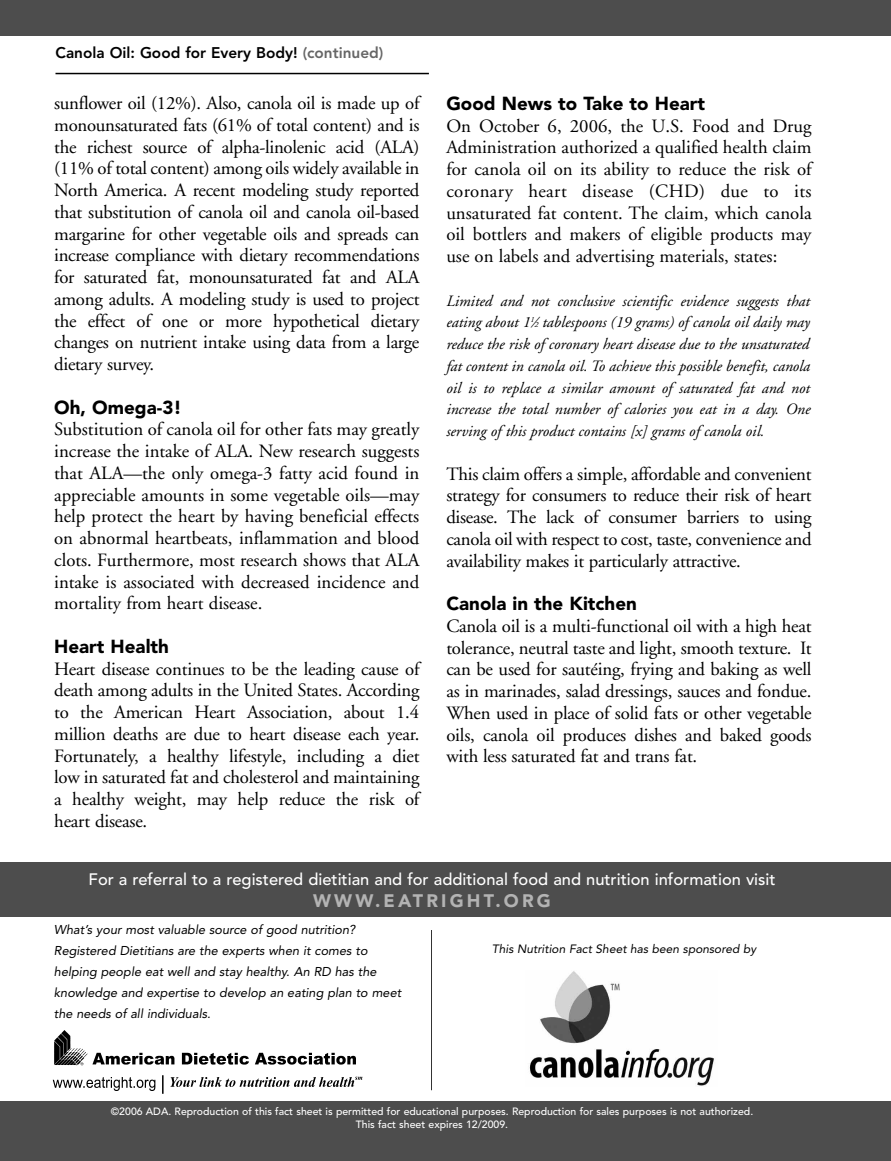
<style>
.page{position:relative;width:891px;height:1161px;background:#fff}
.page>*{position:absolute;margin:0;border:0;box-sizing:border-box;transform-origin:0 0}
.t1{font:18.75px/21.8px "Adobe Garamond";letter-spacing:-.01em;color:#000;text-align:justify}
.t2{font:900 18.75px "Avenir";color:#000}
.t3{font:900 18px "Avenir";letter-spacing:.175em;color:#b3b3b3}
.t4{font:500 16.5px "Avenir";color:#fff}
.t5{font:italic 15.75px/21.8px "Adobe Garamond";color:#000;text-align:justify}
.t6{font:800 15.3px "Avenir";color:#000}
.t7{font:italic 12.75px/21px "Avenir LT Std";color:#000}
.t8{font:italic 12px "Avenir LT Std";color:#000}
.t9{font:500 10.5px/13px "Avenir";color:#fff;text-align:center}
.s1{color:#666}
.s2{font-size:7.8px}
</style>
<div class="page">
<hr style="left:56px;top:73px;width:373px;height:1px;background:#000">
<div style="left:0;top:0;width:891px;height:36px;background:#4d4d4d"></div>
<div style="left:0;top:863px;width:891px;height:54px;background:#4d4d4d"></div>
<img style="left:54px;top:1031px;width:34px;height:35px">
<img style="left:92px;top:1052px;width:264px;height:13px">
<img style="left:170px;top:1076px;width:193px;height:11px">
<img style="left:52px;top:1077px;width:104px;height:13px">
<svg style="left:162px;top:1075px;width:2px;height:19px"></svg>
<div style="left:0;top:1101px;width:891px;height:60px;background:#4d4d4d"></div>
<hr style="left:431px;top:930px;width:1px;height:160px;background:#333">
<img style="left:529px;top:971px;width:185px;height:115px">
<p class="t6" style="left:56px;top:47px;width:329px">Canola Oil: Good for Every Body! <span class="s1">(continued)</span></p>
<p class="t1" style="left:54px;top:94px;width:367px">sunflower oil (12%). Also, canola oil is made up of monounsaturated fats (61% of total content) and is the richest source of alpha-linolenic acid (ALA) (11% of total content) among oils widely available in North America. A recent modeling study reported that substitution of canola oil and canola oil-based margarine for other vegetable oils and spreads can increase compliance with dietary recommendations for saturated fat, monounsaturated fat and ALA among adults. A modeling study is used to project the effect of one or more hypothetical dietary changes on nutrient intake using data from a large dietary survey.</p>
<p class="t2" style="left:54px;top:399px;width:129px">Oh, Omega-3!</p>
<p class="t1" style="left:54px;top:420px;width:367px">Substitution of canola oil for other fats may greatly increase the intake of ALA. New research suggests that ALA—the only omega-3 fatty acid found in appreciable amounts in some vegetable oils—may help protect the heart by having beneficial effects on abnormal heartbeats, inflammation and blood clots. Furthermore, most research shows that ALA intake is associated with decreased incidence and mortality from heart disease.</p>
<p class="t2" style="left:54px;top:639px;width:116px">Heart Health</p>
<p class="t1" style="left:54px;top:659px;width:367px">Heart disease continues to be the leading cause of death among adults in the United States. According to the American Heart Association, about 1.4 million deaths are due to heart disease each year.<br>Fortunately, a healthy lifestyle, including a diet low in saturated fat and cholesterol and maintaining a healthy weight, may help reduce the risk of heart disease.</p>
<p class="t2" style="left:446px;top:96px;width:260px">Good News to Take to Heart</p>
<p class="t1" style="left:446px;top:116px;width:367px">On October 6, 2006, the U.S. Food and Drug Administration authorized a qualified health claim for canola oil on its ability to reduce the risk of coronary heart disease (CHD) due to its unsaturated fat content. The claim, which canola oil bottlers and makers of eligible products may use on labels and advertising materials, states:</p>
<p class="t5" style="left:446px;top:291px;width:366px">Limited and not conclusive scientific evidence suggests that eating about 1<sup>1</sup>⁄<span class="s2">2</span> tablespoons (19 grams) of canola oil daily may reduce the risk of coronary heart disease due to the unsaturated fat content in canola oil. To achieve this possible benefit, canola oil is to replace a similar amount of saturated fat and not increase the total number of calories you eat in a day. One serving of this product contains [x] grams of canola oil.</p>
<p class="t1" style="left:446px;top:464px;width:367px">This claim offers a simple, affordable and convenient strategy for consumers to reduce their risk of heart disease. The lack of consumer barriers to using canola oil with respect to cost, taste, convenience and availability makes it particularly attractive.</p>
<p class="t2" style="left:446px;top:596px;width:192px">Canola in the Kitchen</p>
<p class="t1" style="left:446px;top:617px;width:367px">Canola oil is a multi-functional oil with a high heat tolerance, neutral taste and light, smooth texture. It can be used for sautéing, frying and baking as well as in marinades, salad dressings, sauces and fondue.<br>When used in place of solid fats or other vegetable oils, canola oil produces dishes and baked goods with less saturated fat and trans fat.</p>
<p class="t4" style="left:89px;top:872px;width:689px">For a referral to a registered dietitian and for additional food and nutrition information visit</p>
<p class="t3" style="left:313px;top:893px;width:239px">WWW.EATRIGHT.ORG</p>
<p class="t7" style="left:54px;top:921px;width:349px">What’s your most valuable source of good nutrition?<br>Registered Dietitians are the experts when it comes to helping people eat well and stay healthy. An RD has the knowledge and expertise to develop an eating plan to meet the needs of all individuals.</p>
<p class="t8" style="left:492px;top:944px;width:266px">This Nutrition Fact Sheet has been sponsored by</p>
<p class="t9" style="left:111px;top:1106px;width:644px">©2006 ADA. Reproduction of this fact sheet is permitted for educational purposes. Reproduction for sales purposes is not authorized.<br>This fact sheet expires 12/2009.</p>
</div>
